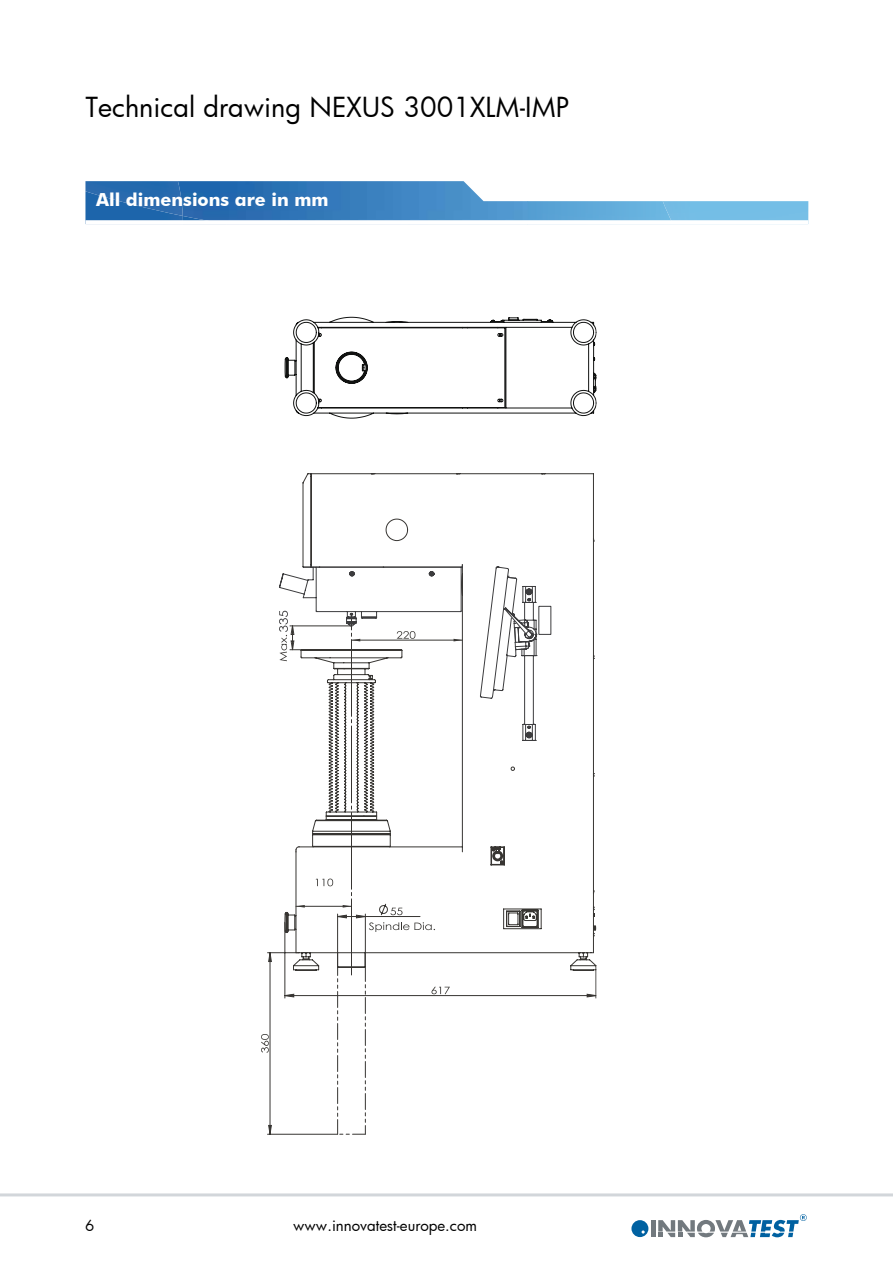
<style>
.page{position:relative;width:893px;height:1263px;background:#fff}
.page>*{position:absolute;margin:0;border:0;box-sizing:border-box;transform-origin:0 0}
.t1{font:27px "Futura";color:#000}
.t2{font:700 18px "Futura BT";color:#fff}
.t3{font:15px "Futura";color:#000}
</style>
<div class="page">
<hr style="left:0;top:1193px;width:893px;height:3px;background:#d2d6da">
<svg style="left:631px;top:1214px;width:176px;height:23px"></svg>
<svg style="left:183px;top:181px;width:480px;height:39px"></svg>
<div style="left:663px;top:201px;width:145px;height:19px;background:#74bee6"></div>
<img style="left:85px;top:216px;width:98px;height:4px">
<img style="left:85px;top:181px;width:98px;height:35px">
<svg style="left:85px;top:220px;width:723px;height:4px"></svg>
<svg style="left:261px;top:953px;width:10px;height:181px"></svg>
<svg style="left:302px;top:473px;width:295px;height:498px"></svg>
<svg style="left:278px;top:564px;width:318px;height:571px"></svg>
<svg style="left:284px;top:316px;width:313px;height:103px"></svg>
<p class="t1" style="left:85px;top:88px;width:486px">Technical drawing NEXUS 3001XLM-IMP</p>
<p class="t2" style="left:96px;top:188px;width:234px">All dimensions are in mm</p>
<p class="t3" style="left:85px;top:1216px;width:11px">6</p>
<p class="t3" style="left:293px;top:1216px;width:185px">www.innovatest-europe.com</p>
</div>
